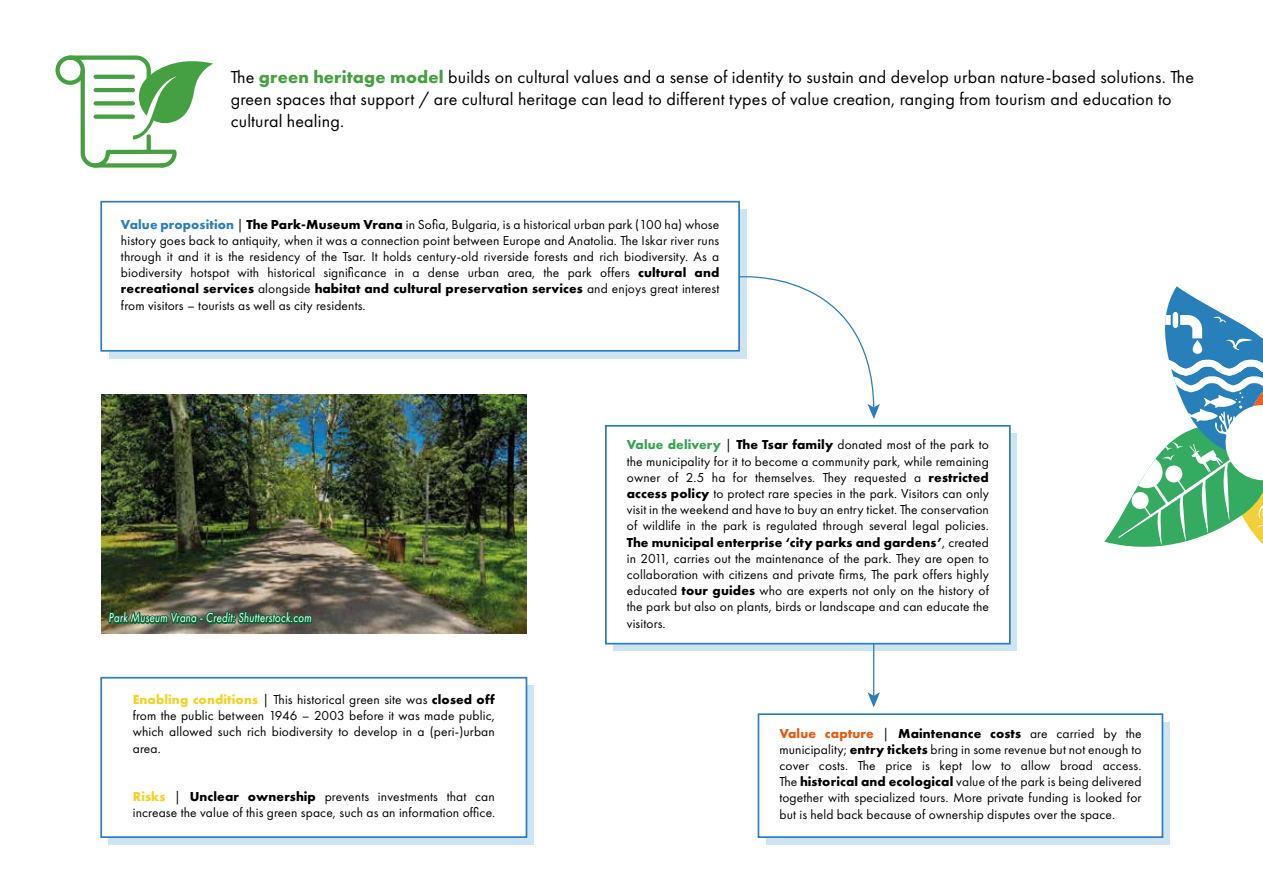
<style>
.page{position:relative;width:1263px;height:893px;background:#fff}
.page>*{position:absolute;margin:0;border:0;box-sizing:border-box;transform-origin:0 0}
.t1{font:18px/21.6px "Futura PT";letter-spacing:.01em;color:#000}
.t2{font:13.5px/16.2px "Futura PT";letter-spacing:.01em;color:#000;text-align:justify}
.t3{font:italic 13.5px "Futura PT";letter-spacing:.02em;color:#fff;scale:.8 1}
.s1{font-weight:700;color:#45a041}
.s2{font-weight:700;color:#2d7ebb}
.s3{font-weight:700}
.s4{font-weight:700;color:#f6d11f}
.s5{font-weight:700;color:#35a452}
.s6{font-weight:700;color:#e6580f}
</style>
<div class="page">
<div style="left:109px;top:209px;width:638px;height:149px;background:#cde5f3"></div>
<div style="left:766px;top:722px;width:404px;height:123px;background:#cde5f3"></div>
<div style="left:109px;top:685px;width:425px;height:160px;background:#cde5f3"></div>
<div style="left:613px;top:433px;width:404px;height:218px;background:#cde5f3"></div>
<img style="left:101px;top:395px;width:426px;height:239px">
<img style="left:107px;top:566px;width:207px;height:68px">
<div style="left:101px;top:202px;width:638px;height:149px;background:#fff"></div>
<div style="left:100px;top:201px;width:640px;height:151px;border:2px solid #2d7ebb"></div>
<div style="left:606px;top:426px;width:404px;height:218px;background:#fff"></div>
<div style="left:605px;top:425px;width:406px;height:219px;border:2px solid #2d7ebb"></div>
<div style="left:758px;top:714px;width:404px;height:123px;background:#fff"></div>
<div style="left:758px;top:713px;width:405px;height:125px;border:2px solid #2d7ebb"></div>
<div style="left:101px;top:678px;width:425px;height:159px;background:#fff"></div>
<div style="left:100px;top:677px;width:427px;height:161px;border:2px solid #2d7ebb"></div>
<svg style="left:738px;top:267px;width:142px;height:152px"></svg>
<hr style="left:873px;top:643px;width:1px;height:54px;background:#2d7ebb">
<svg style="left:867px;top:692px;width:13px;height:15px"></svg>
<div style="left:55px;top:56px;width:30px;height:29px;border:4px solid #45a041;border-radius:50%"></div>
<svg style="left:66px;top:55px;width:147px;height:113px"></svg>
<svg style="left:96px;top:75px;width:37px;height:4px"></svg>
<hr style="left:96px;top:88px;width:37px;height:4px;background:#45a041">
<svg style="left:96px;top:101px;width:37px;height:4px"></svg>
<svg style="left:96px;top:115px;width:37px;height:4px"></svg>
<svg style="left:1104px;top:286px;width:159px;height:261px"></svg>
<p class="t1" style="left:231px;top:67px;width:965px">The <span class="s1">green heritage model</span> builds on cultural values and a sense of identity to sustain and develop urban nature-based solutions. The green spaces that support / are cultural heritage can lead to different types of value creation, ranging from tourism and education to cultural healing.</p>
<p class="t2" style="left:121px;top:216px;width:600px"><span class="s2">Value proposition</span> | <span class="s3">The Park-Museum Vrana</span> in Sofia, Bulgaria, is a historical urban park (100 ha) whose history goes back to antiquity, when it was a connection point between Europe and Anatolia. The Iskar river runs through it and it is the residency of the Tsar. It holds century-old riverside forests and rich biodiversity. As a biodiversity hotspot with historical significance in a dense urban area, the park offers <span class="s3">cultural and recreational services</span> alongside <span class="s3">habitat and cultural preservation services</span> and enjoys great interest from visitors – tourists as well as city residents.</p>
<p class="t3" style="left:109px;top:610px;width:255px">Park Museum Vrana - Credit: Shutterstock.com</p>
<p class="t2" style="left:133px;top:691px;width:364px"><span class="s4">Enabling conditions</span> | This historical green site was <span class="s3">closed off </span>from the public between 1946 – 2003 before it was made public, which allowed such rich biodiversity to develop in a (peri-)urban area.</p>
<p class="t2" style="left:133px;top:788px;width:364px"><span class="s4">Risks</span> | <span class="s3">Unclear ownership</span> prevents investments that can increase the value of this green space, such as an information office.</p>
<p class="t2" style="left:627px;top:437px;width:364px"><span class="s5">Value delivery</span> | <span class="s3">The Tsar family</span> donated most of the park to the municipality for it to become a community park, while remaining owner of 2.5 ha for themselves. They requested a <span class="s3">restricted access policy</span> to protect rare species in the park. Visitors can only visit in the weekend and have to buy an entry ticket. The conservation of wildlife in the park is regulated through several legal policies.<br><span class="s3">The municipal enterprise ‘city parks and gardens’</span>, created in 2011, carries out the maintenance of the park. They are open to collaboration with citizens and private firms, The park offers highly educated <span class="s3">tour guides</span> who are experts not only on the history of the park but also on plants, birds or landscape and can educate the visitors.</p>
<p class="t2" style="left:779px;top:725px;width:364px"><span class="s6">Value capture</span> | <span class="s3">Maintenance costs</span> are carried by the municipality; <span class="s3">entry tickets</span> bring in some revenue but not enough to cover costs. The price is kept low to allow broad access.<br>The <span class="s3">historical and ecological</span> value of the park is being delivered together with specialized tours. More private funding is looked for but is held back because of ownership disputes over the space.</p>
</div>
